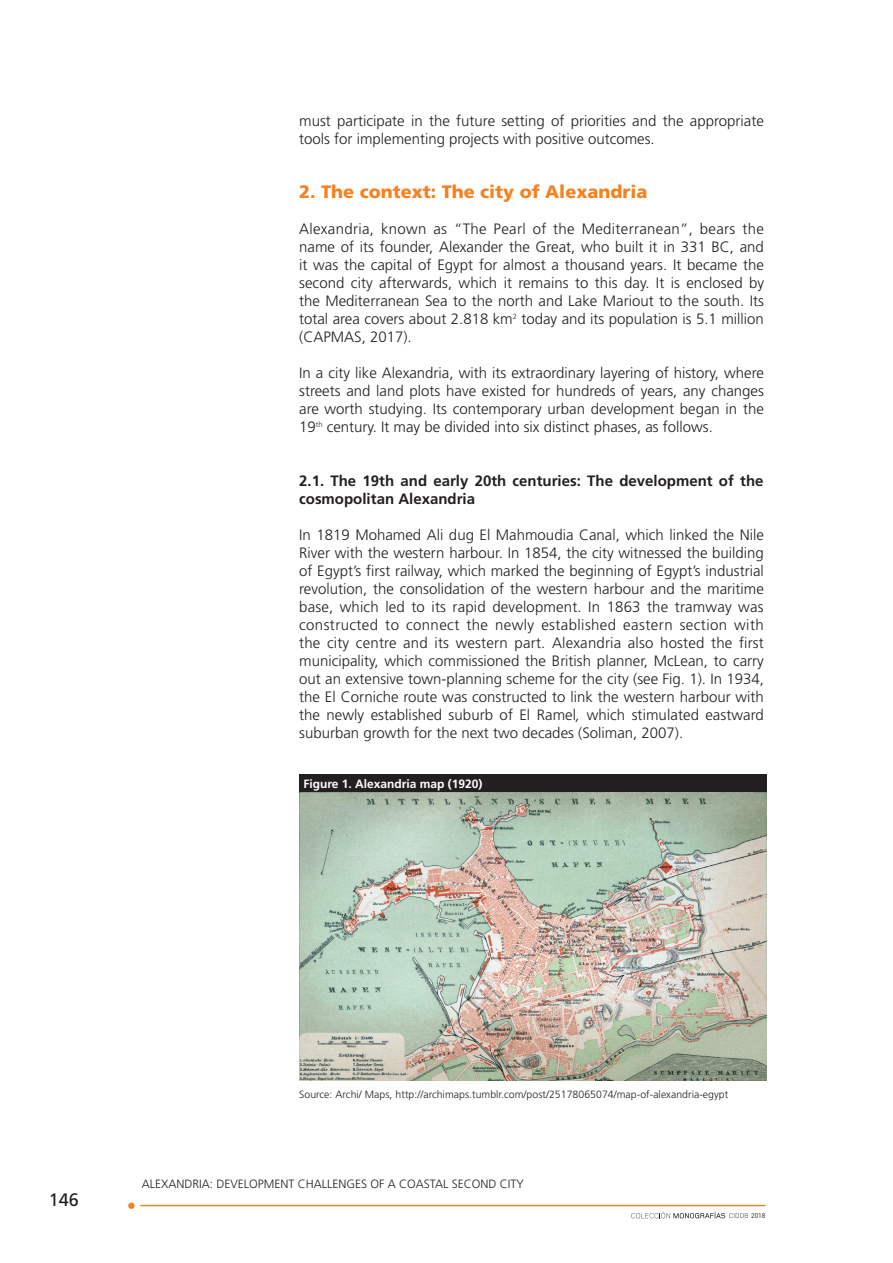
<style>
.page{position:relative;width:893px;height:1263px;background:#fff}
.page>*{position:absolute;margin:0;border:0;box-sizing:border-box;transform-origin:0 0}
.t1{font:900 18px "Frutiger";color:#f58220}
.t2{font:18px "Frutiger";color:#231f20}
.t3{font:300 15px/18px "Frutiger";color:#231f20;text-align:justify}
.t4{font:700 15px/18px "Frutiger";color:#231f20}
.t5{font:300 12px "Frutiger";color:#231f20}
.t6{font:700 12px "Frutiger";color:#fff}
.t7{font:300 10.5px "Frutiger";letter-spacing:.005em;color:#231f20}
.t8{font:6.9px "DIN";color:#231f20}
.s1{font-style:italic}
</style>
<div class="page">
<hr style="left:140px;top:1205px;width:625px;height:1px;background:#f58220">
<div style="left:128px;top:1202px;width:7px;height:7px;background:#f58220;border-radius:50%"></div>
<svg style="left:631px;top:1211px;width:117px;height:7px"></svg>
<div style="left:299px;top:774px;width:468px;height:19px;background:#231f20"></div>
<img style="left:299px;top:793px;width:468px;height:287px">
<p class="t3" style="left:299px;top:112px;width:466px">must participate in the future setting of priorities and the appropriate tools for implementing projects with positive outcomes.</p>
<p class="t1" style="left:299px;top:181px;width:350px">2. The context: The city of Alexandria</p>
<p class="t3" style="left:299px;top:220px;width:467px">Alexandria, known as “The Pearl of the Mediterranean”, bears the name of its founder, Alexander the Great, who built it in 331 BC, and it was the capital of Egypt for almost a thousand years. It became the second city afterwards, which it remains to this day. It is enclosed by the Mediterranean Sea to the north and Lake Mariout to the south. Its total area covers about 2.818 km<sup>2</sup> today and its population is 5.1 million (CAPMAS, 2017).</p>
<p class="t3" style="left:299px;top:364px;width:466px">In a city like Alexandria, with its extraordinary layering of history, where streets and land plots have existed for hundreds of years, any changes are worth studying. Its contemporary urban development began in the 19<sup>th</sup> century. It may be divided into six distinct phases, as follows.</p>
<p class="t4" style="left:299px;top:472px;width:466px">2.1. The 19th and early 20th centuries: The development of the cosmopolitan Alexandria</p>
<p class="t3" style="left:299px;top:526px;width:466px">In 1819 Mohamed Ali dug El Mahmoudia Canal, which linked the Nile River with the western harbour. In 1854, the city witnessed the building of Egypt’s first railway, which marked the beginning of Egypt’s industrial revolution, the consolidation of the western harbour and the maritime base, which led to its rapid development. In 1863 the tramway was constructed to connect the newly established eastern section with the city centre and its western part. Alexandria also hosted the first municipality, which commissioned the British planner, McLean, to carry out an extensive town-planning scheme for the city (see Fig. 1). In 1934, the El Corniche route was constructed to link the western harbour with the newly established suburb of El Ramel<span class="s1">,</span> which stimulated eastward suburban growth for the next two decades (Soliman, 2007).</p>
<p class="t6" style="left:303px;top:777px;width:181px">Figure 1. Alexandria map (1920)</p>
<p class="t2" style="left:49px;top:1189px;width:32px">146</p>
<p class="t7" style="left:299px;top:1088px;width:431px">Source: Archi/ Maps, http://archimaps.tumblr.com/post/25178065074/map-of-alexandria-egypt</p>
<p class="t5" style="left:142px;top:1177px;width:383px">ALEXANDRIA: DEVELOPMENT CHALLENGES OF A COASTAL SECOND CITY</p>
<p class="t8" style="left:751px;top:1211px;width:16px">2018</p>
</div>
